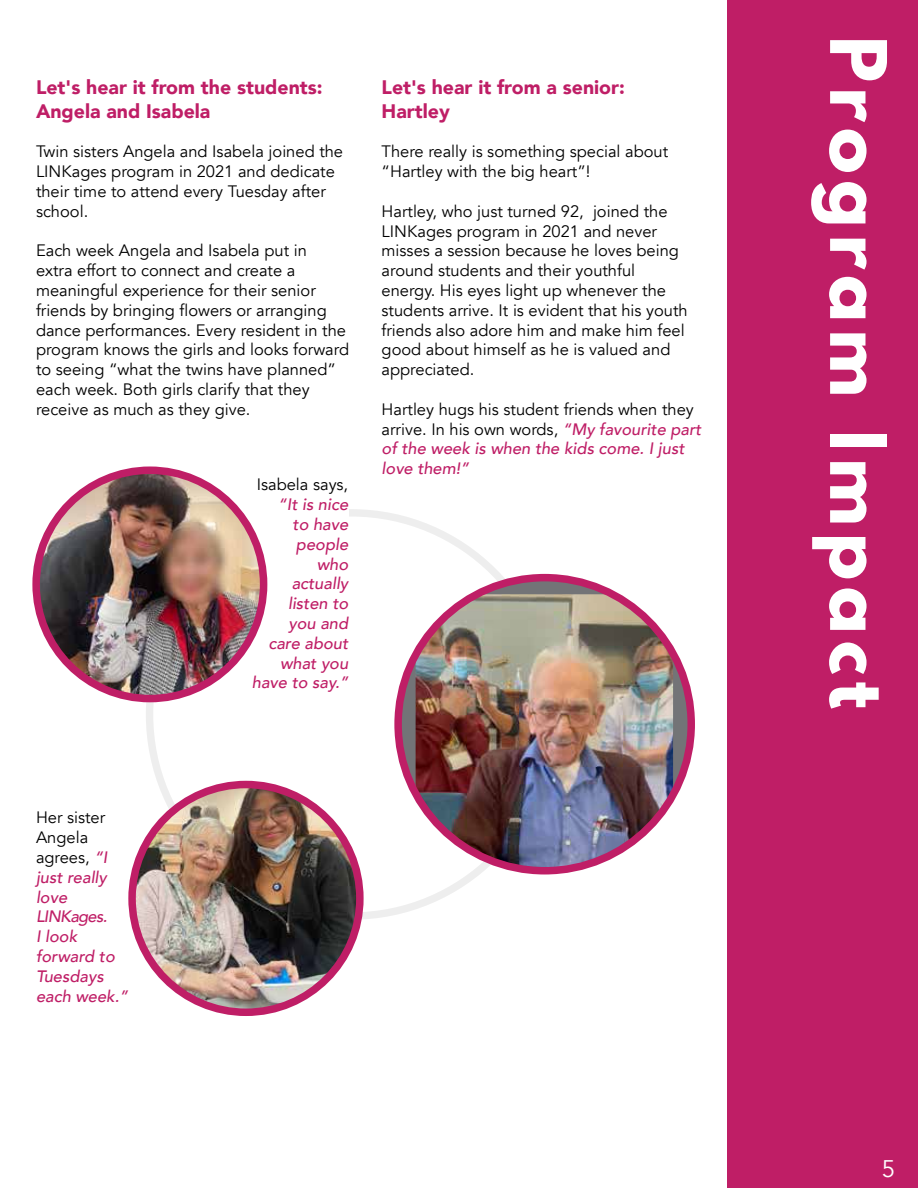
<style>
.page{position:relative;width:918px;height:1188px;background:#fff}
.page>*{position:absolute;margin:0;border:0;box-sizing:border-box;transform-origin:0 0}
.t1{font:700 69px "League Spartan";letter-spacing:.1em;color:#fff}
.t2{font:24px "Avenir";color:#fff}
.t3{font:900 19.5px/23.4px "Avenir";color:#bf1e66}
.t4{font:16.5px/19.8px "Avenir";color:#000}
.t5{font:italic 500 16.5px/19.8px "Avenir";color:#bf1e66}
.s1{font-weight:400;font-style:normal;color:#000}
</style>
<div class="page">
<div style="left:727px;top:0;width:191px;height:1188px;background:#bf1e66"></div>
<svg style="left:398px;top:578px;width:293px;height:293px;background:#826172"></svg>
<img style="left:416px;top:594px;width:257px;height:277px">
<div style="left:394px;top:574px;width:301px;height:301px;border:8px solid #bf1e66;border-radius:50%"></div>
<img style="left:36px;top:474px;width:228px;height:225px">
<div style="left:32px;top:466px;width:235px;height:236px;border:8px solid #bf1e66;border-radius:50%"></div>
<img style="left:132px;top:785px;width:228px;height:227px;border-radius:114px">
<div style="left:128px;top:781px;width:236px;height:235px;border:8px solid #bf1e66;border-radius:50%"></div>
<p class="t3" style="left:36px;top:78px;width:288px">Let's hear it from the students:<br>Angela and Isabela</p>
<p class="t4" style="left:36px;top:144px;width:309px">Twin sisters Angela and Isabela joined the<br>LINKages program in 2021 and dedicate their time to attend every Tuesday after school.</p>
<p class="t4" style="left:36px;top:243px;width:315px">Each week Angela and Isabela put in<br>extra effort to connect and create a meaningful experience for their senior friends by bringing flowers or arranging dance performances. Every resident in the program knows the girls and looks forward to seeing “what the twins have planned” each week. Both girls clarify that they receive as much as they give.</p>
<p class="t4" style="left:257px;top:477px;width:93px">Isabela says,</p>
<p class="t5" style="left:252px;top:496px;width:98px;text-align:right">“It is nice<br>to have people<br>who<br>actually listen to<br>you and<br>care about what you have to say.”</p>
<p class="t3" style="left:382px;top:78px;width:245px">Let's hear it from a senior:<br>Hartley</p>
<p class="t4" style="left:382px;top:144px;width:288px">There really is something special about “Hartley with the big heart”!</p>
<p class="t4" style="left:382px;top:203px;width:308px">Hartley, who just turned 92, joined the LINKages program in 2021 and never misses a session because he loves being around students and their youthful energy. His eyes light up whenever the students arrive. It is evident that his youth friends also adore him and make him feel good about himself as he is valued and appreciated.</p>
<p class="t5" style="left:382px;top:401px;width:321px"><span class="s1">Hartley hugs his student friends when they arrive. In his own words,</span> “My favourite part of the week is when the kids come. I just love them!”</p>
<p class="t5" style="left:36px;top:809px;width:94px"><span class="s1">Her sister<br>Angela agrees,</span> “I just really love<br>LINKages.<br>I look forward to<br>Tuesdays each week.”</p>
<h1 class="t1" style="left:897px;top:36px;width:674px;rotate:90deg">Program Impact</h1>
<h2 class="t2" style="left:882px;top:1158px;width:15px">5</h2>
</div>
